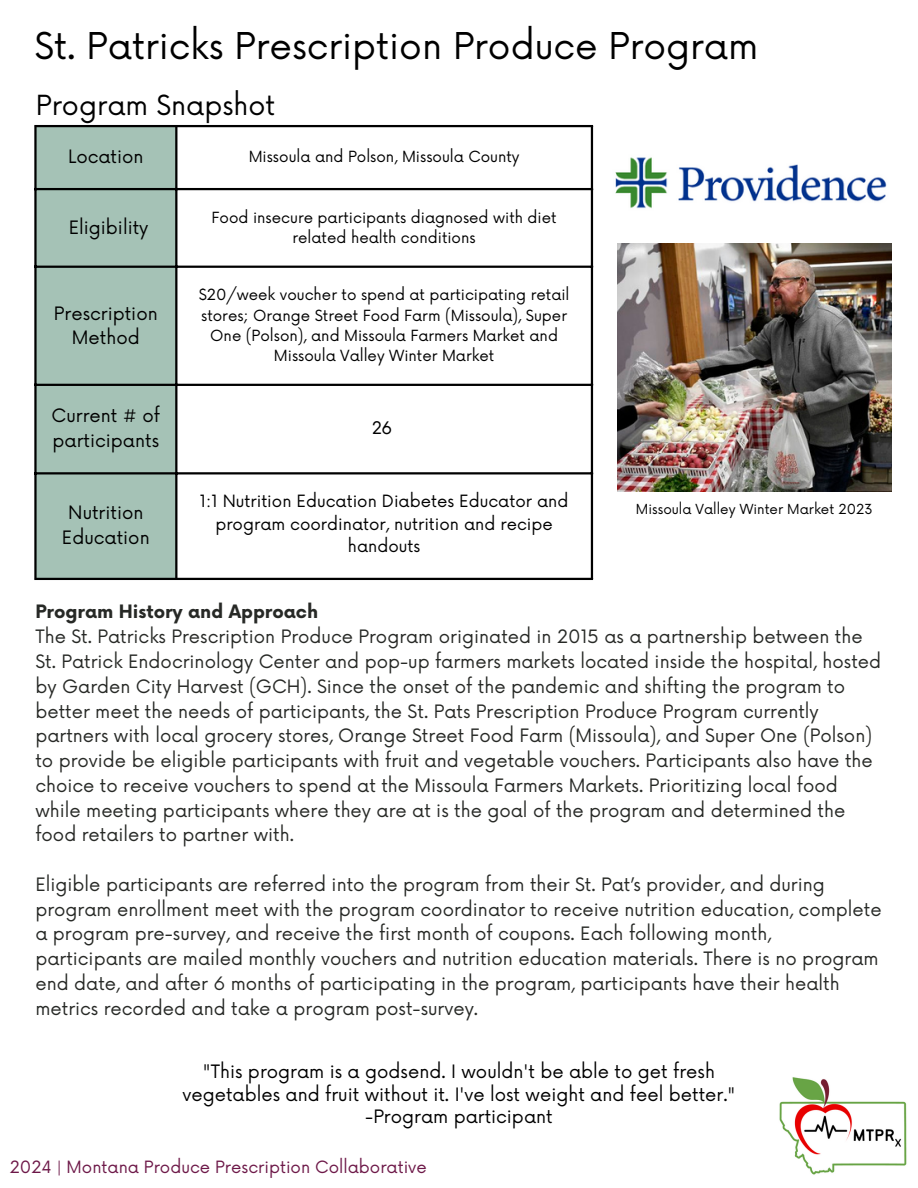
<style>
.page{position:relative;width:918px;height:1188px;background:#fff}
.page>*{position:absolute;margin:0;border:0;box-sizing:border-box;transform-origin:0 0}
.t1{font:36px "Now";color:#000}
.t2{font:27px "Now";color:#000}
.t3{font:18px/24.9px "Now";color:#272926}
.t4{font:18px/24.8px "Now";color:#000;text-align:center}
.t5{font:18px "TT Hoves";color:#000}
.t6{font:16.5px/22.5px "Now";color:#000;text-align:center}
.t7{font:16.5px "Now";color:#6d1848}
.t8{font:15px/20.2px "Now";color:#000;text-align:center}
.t9{font:13.5px "Now";color:#000}
.s1{font-weight:700}
</style>
<div class="page">
<div style="left:37px;top:127px;width:138px;height:451px;background:#a5c2b6"></div>
<hr style="left:34px;top:127px;width:3px;height:451px;background:#000">
<hr style="left:175px;top:127px;width:2px;height:451px;background:#000">
<hr style="left:591px;top:127px;width:2px;height:451px;background:#000">
<hr style="left:34px;top:125px;width:559px;height:2px;background:#000">
<hr style="left:34px;top:188px;width:559px;height:2px;background:#000">
<hr style="left:34px;top:266px;width:559px;height:2px;background:#000">
<hr style="left:34px;top:384px;width:559px;height:2px;background:#000">
<hr style="left:34px;top:472px;width:559px;height:2px;background:#000">
<hr style="left:34px;top:578px;width:559px;height:2px;background:#000">
<img style="left:615px;top:157px;width:272px;height:52px">
<img style="left:617px;top:244px;width:275px;height:247px">
<img style="left:779px;top:1077px;width:128px;height:98px">
<p class="t1" style="left:34px;top:26px;width:726px">St. Patricks Prescription Produce Program</p>
<p class="t2" style="left:36px;top:90px;width:241px">Program Snapshot</p>
<h1 class="t4" style="left:68px;top:145px;width:77px">Location</h1>
<h2 class="t8" style="left:249px;top:147px;width:272px">Missoula and Polson, Missoula County</h2>
<p class="t4" style="left:69px;top:216px;width:81px">Eligibility</p>
<p class="t8" style="left:212px;top:208px;width:347px">Food insecure participants diagnosed with diet related health conditions</p>
<p class="t4" style="left:54px;top:302px;width:105px">Prescription<br>Method</p>
<p class="t4" style="left:52px;top:404px;width:110px;text-align:left">Current # of participants</p>
<p class="t4" style="left:62px;top:502px;width:89px">Nutrition<br>Education</p>
<p class="t8" style="left:199px;top:286px;width:372px">$20/week voucher to spend at participating retail stores; Orange Street Food Farm (Missoula), Super One (Polson), and Missoula Farmers Market and Missoula Valley Winter Market</p>
<p class="t5" style="left:372px;top:416px;width:21px">26</p>
<p class="t6" style="left:200px;top:491px;width:370px">1:1 Nutrition Education Diabetes Educator and program coordinator, nutrition and recipe handouts</p>
<h3 class="t9" style="left:636px;top:501px;width:238px">Missoula Valley Winter Market 2023</h3>
<p class="t3" style="left:35px;top:600px;width:847px"><span class="s1">Program History and Approach<br></span>The St. Patricks Prescription Produce Program originated in 2015 as a partnership between the St. Patrick Endocrinology Center and pop-up farmers markets located inside the hospital, hosted by Garden City Harvest (GCH). Since the onset of the pandemic and shifting the program to better meet the needs of participants, the St. Pats Prescription Produce Program currently partners with local grocery stores, Orange Street Food Farm (Missoula), and Super One (Polson) to provide be eligible participants with fruit and vegetable vouchers. Participants also have the choice to receive vouchers to spend at the Missoula Farmers Markets. Prioritizing local food while meeting participants where they are at is the goal of the program and determined the food retailers to partner with.</p>
<p class="t3" style="left:35px;top:873px;width:848px">Eligible participants are referred into the program from their St. Pat’s provider, and during program enrollment meet with the program coordinator to receive nutrition education, complete a program pre-survey, and receive the first month of coupons. Each following month, participants are mailed monthly vouchers and nutrition education materials. There is no program end date, and after 6 months of participating in the program, participants have their health metrics recorded and take a program post-survey.</p>
<p class="t4" style="left:183px;top:1062px;width:554px;line-height:22.5px">"This program is a godsend. I wouldn't be able to get fresh vegetables and fruit without it. I've lost weight and feel better." -Program participant</p>
<h3 class="t7" style="left:10px;top:1158px;width:419px">2024 | Montana Produce Prescription Collaborative</h3>
</div>
